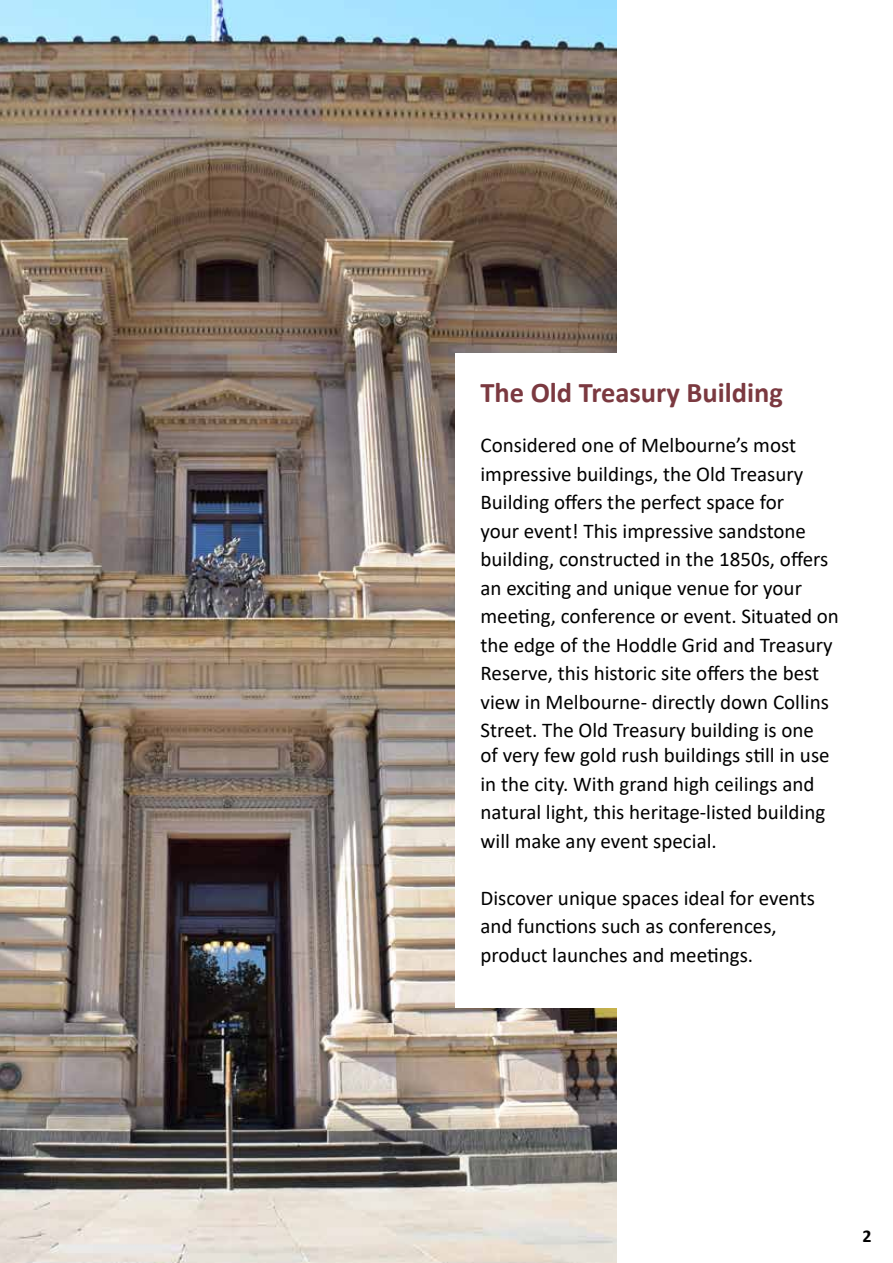
<style>
.page{position:relative;width:893px;height:1263px;background:#fff}
.page>*{position:absolute;margin:0;border:0;box-sizing:border-box;transform-origin:0 0}
.t1{font:700 28.5px "Calibri";color:#7b3940}
.t2{font:21px/28.5px "Calibri";color:#000}
.t3{font:700 18px "Calibri";color:#000}
</style>
<div class="page">
<img style="left:0;top:0;width:617px;height:1263px">
<div style="left:455px;top:353px;width:432px;height:655px;background:#fff"></div>
<h1 class="t1" style="left:480px;top:372px;width:304px">The Old Treasury Building</h1>
<p class="t2" style="left:480px;top:430px;width:360px">Considered one of Melbourne’s most impressive buildings, the Old Treasury Building offers the perfect space for<br>your event! This impressive sandstone building, constructed in the 1850s, offers an exciting and unique venue for your meeting, conference or event. Situated on the edge of the Hoddle Grid and Treasury Reserve, this historic site offers the best view in Melbourne- directly down Collins Street. The Old Treasury building is one</p>
<p class="t2" style="left:480px;top:740px;width:351px">of very few gold rush buildings still in use in the city. With grand high ceilings and natural light, this heritage-listed building will make any event special.</p>
<p class="t2" style="left:480px;top:883px;width:336px">Discover unique spaces ideal for events and functions such as conferences, product launches and meetings.</p>
<p class="t3" style="left:863px;top:1223px;width:11px">2</p>
</div>
